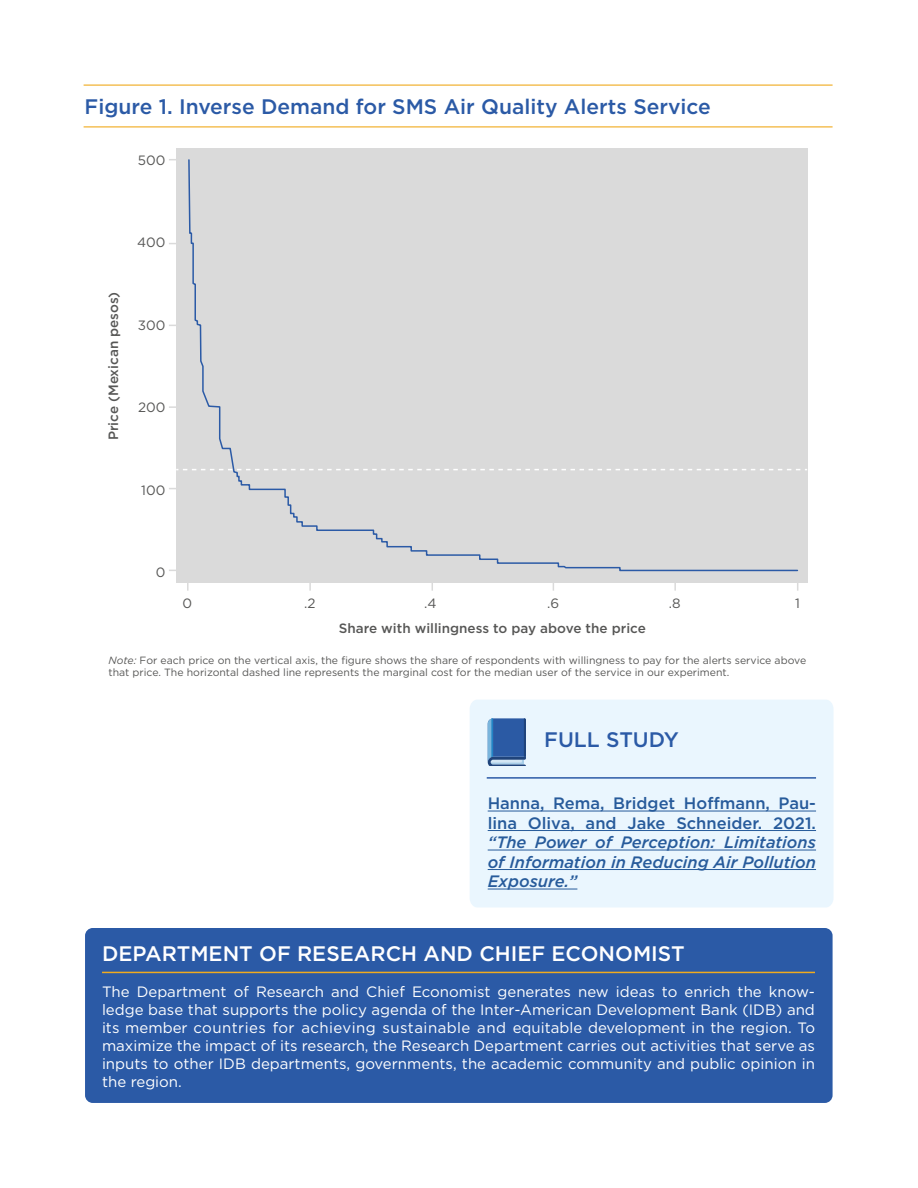
<style>
.page{position:relative;width:918px;height:1188px;background:#fff}
.page>*{position:absolute;margin:0;border:0;box-sizing:border-box;transform-origin:0 0}
.t1{font:500 21px "Gotham";color:#2b5aa6}
.t2{font:500 21px "Gotham";color:#fff}
.t3{font:italic 500 16.5px/19.5px "Gotham";color:#275b9b;text-align:justify}
.t4{font:500 16.5px/19.5px "Gotham";color:#275b9b}
.t5{font:15px/18px "Gotham";color:#fff;text-align:justify}
.t6{font:500 13.5px "Gotham";color:#575756}
.t7{font:13.5px "Gotham";color:#575756}
.t8{font:10.5px/12px "Gotham";color:#575756}
.s1{font-style:italic}
</style>
<div class="page">
<hr style="left:84px;top:126px;width:749px;height:1px;background:#f0ab1f">
<hr style="left:84px;top:85px;width:749px;height:1px;background:#f0ab1f">
<div style="left:85px;top:928px;width:748px;height:175px;background:#2b5aa6;border-radius:8px"></div>
<hr style="left:102px;top:972px;width:713px;height:1px;background:#f0ab1f">
<div style="left:177px;top:149px;width:631px;height:434px;background:#dadada"></div>
<svg style="left:169px;top:406px;width:8px;height:2px"></svg>
<svg style="left:187px;top:583px;width:2px;height:8px"></svg>
<svg style="left:309px;top:583px;width:2px;height:8px"></svg>
<svg style="left:674px;top:583px;width:2px;height:8px"></svg>
<svg style="left:187px;top:159px;width:612px;height:413px"></svg>
<div style="left:470px;top:700px;width:364px;height:208px;background:#eaf6fe"></div>
<hr style="left:488px;top:811px;width:328px;height:1px;background:#275b9b">
<hr style="left:488px;top:830px;width:328px;height:1px;background:#275b9b">
<hr style="left:488px;top:850px;width:328px;height:1px;background:#275b9b">
<hr style="left:488px;top:869px;width:328px;height:1px;background:#275b9b">
<hr style="left:488px;top:889px;width:89px;height:1px;background:#275b9b">
<svg style="left:488px;top:718px;width:38px;height:47px;background:#406eac"></svg>
<hr style="left:487px;top:777px;width:329px;height:2px;background:#2b5aa6">
<h1 class="t1" style="left:85px;top:93px;width:628px">Figure 1. Inverse Demand for SMS Air Quality Alerts Service</h1>
<p class="t7" style="left:138px;top:151px;width:29px">500</p>
<p class="t7" style="left:137px;top:234px;width:30px">400</p>
<p class="t6" style="left:105px;top:440px;width:150px;rotate:-90deg">Price (Mexican pesos)</p>
<p class="t7" style="left:138px;top:316px;width:29px">300</p>
<p class="t7" style="left:138px;top:399px;width:29px">200</p>
<p class="t7" style="left:141px;top:481px;width:26px">100</p>
<p class="t7" style="left:156px;top:564px;width:11px">0</p>
<p class="t7" style="left:182px;top:594px;width:11px">0</p>
<p class="t7" style="left:304px;top:594px;width:13px">.2</p>
<p class="t7" style="left:424px;top:594px;width:14px">.4</p>
<p class="t7" style="left:547px;top:594px;width:14px">.6</p>
<p class="t7" style="left:669px;top:594px;width:13px">.8</p>
<p class="t7" style="left:795px;top:594px;width:6px">1</p>
<p class="t6" style="left:339px;top:619px;width:309px">Share with willingness to pay above the price</p>
<p class="t8" style="left:109px;top:655px;width:699px"><span class="s1">Note:</span> For each price on the vertical axis, the figure shows the share of respondents with willingness to pay for the alerts service above that price. The horizontal dashed line represents the marginal cost for the median user of the service in our experiment.</p>
<h1 class="t1" style="left:544px;top:726px;width:136px">FULL STUDY</h1>
<p class="t4" style="left:488px;top:794px;width:330px">Hanna, Rema, Bridget Hoffmann, Pau&shy;lina Oliva, and Jake Schneider. 2021.</p>
<p class="t3" style="left:488px;top:833px;width:330px">“The Power of Perception: Limitations of Information in Reducing Air Pollution Exposure.”</p>
<h1 class="t2" style="left:102px;top:940px;width:584px">DEPARTMENT OF RESEARCH AND CHIEF ECONOMIST</h1>
<p class="t5" style="left:102px;top:982px;width:714px">The Department of Research and Chief Economist generates new ideas to enrich the know&shy;ledge base that supports the policy agenda of the Inter-American Development Bank (IDB) and its member countries for achieving sustainable and equitable development in the region. To maximize the impact of its research, the Research Department carries out activities that serve as inputs to other IDB departments, governments, the academic community and public opinion in the region.</p>
</div>
